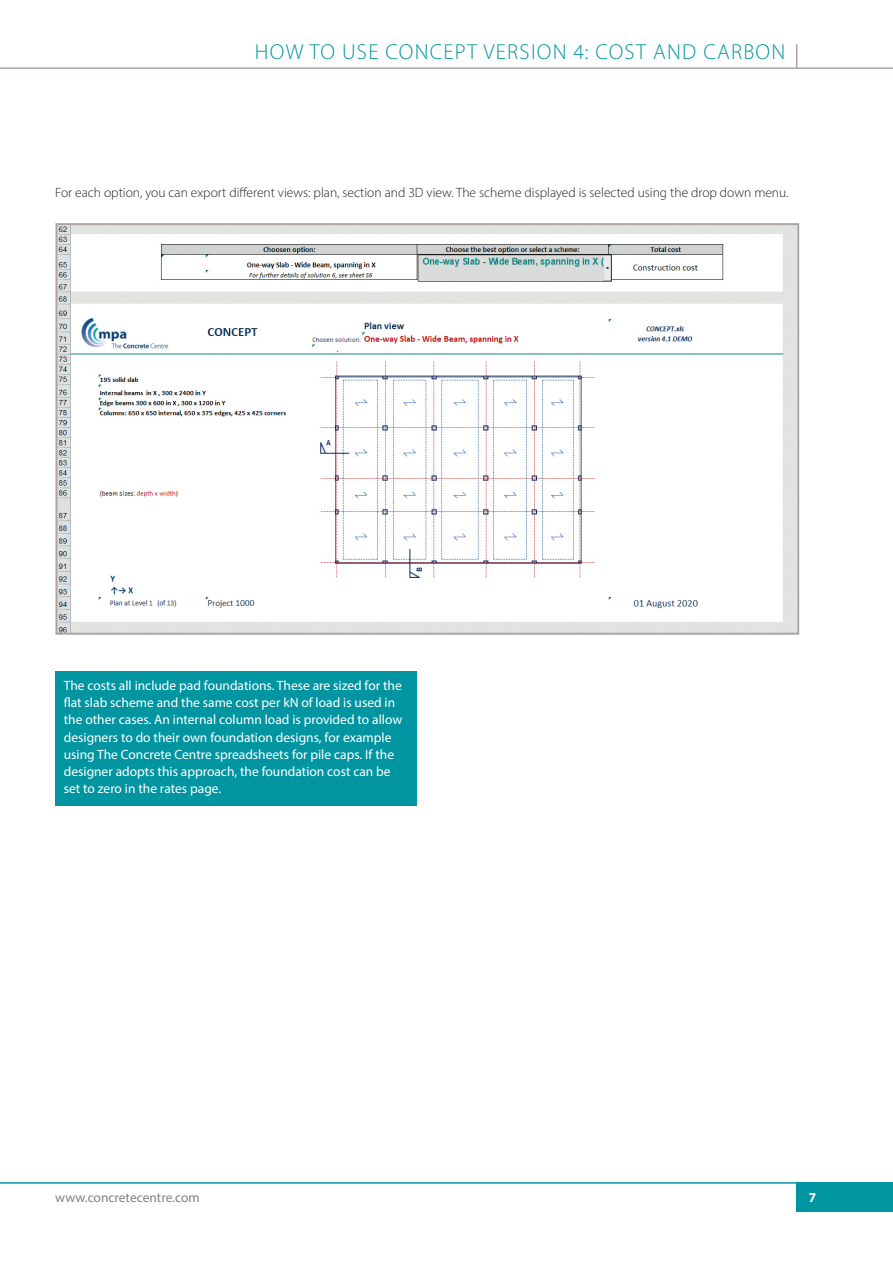
<style>
.page{position:relative;width:893px;height:1263px;background:#fff}
.page>*{position:absolute;margin:0;border:0;box-sizing:border-box;transform-origin:0 0}
.t1{font:300 21.75px "Myriad Pro";letter-spacing:.06em;color:#0095a1}
.t2{font:13.5px/17.2px "Myriad Pro";color:#fff}
.t3{font:300 13.5px "Myriad Pro";color:#231f20}
.t4{font:13.5px "Myriad Pro";color:#808285}
.t5{font:700 13.5px "Myriad Pro";color:#fff}
</style>
<div class="page">
<div style="left:796px;top:1182px;width:97px;height:30px;background:#0095a1"></div>
<svg style="left:796px;top:44px;width:1px;height:23px"></svg>
<hr style="left:0;top:67px;width:893px;height:2px;background:#ada5a3">
<hr style="left:0;top:1182px;width:893px;height:2px;background:#0095a1">
<img style="left:58px;top:226px;width:738px;height:406px">
<div style="left:55px;top:223px;width:744px;height:412px;border:2px solid #ada5a3"></div>
<div style="left:55px;top:671px;width:362px;height:134px;background:#0095a1"></div>
<h1 class="t1" style="left:255px;top:38px;width:532px">HOW TO USE CONCEPT VERSION 4: COST AND CARBON</h1>
<p class="t3" style="left:55px;top:185px;width:735px">For each option, you can export different views: plan, section and 3D view. The scheme displayed is selected using the drop down menu.</p>
<p class="t2" style="left:64px;top:676px;width:340px">The costs all include pad foundations. These are sized for the flat slab scheme and the same cost per kN of load is used in the other cases. An internal column load is provided to allow designers to do their own foundation designs, for example using The Concrete Centre spreadsheets for pile caps. If the designer adopts this approach, the foundation cost can be set to zero in the rates page.</p>
<p class="t4" style="left:55px;top:1189px;width:146px">www.concretecentre.com</p>
<p class="t5" style="left:809px;top:1188px;width:9px">7</p>
</div>
